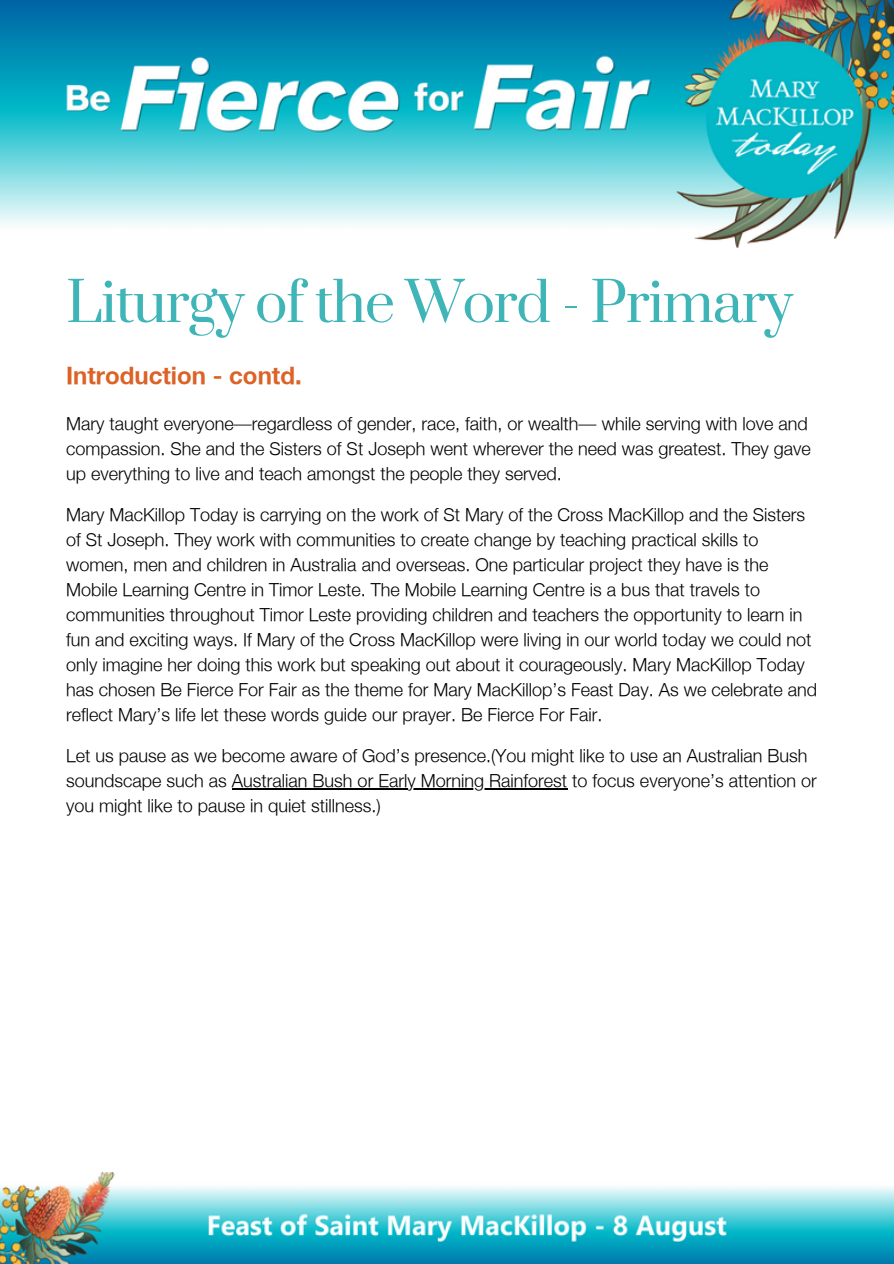
<style>
.page{position:relative;width:894px;height:1264px;background:#fff}
.page>*{position:absolute;margin:0;border:0;box-sizing:border-box;transform-origin:0 0}
.t1{font:54px "Prata";letter-spacing:-.025em;color:#40b5b8}
.t2{font:700 24px "Helvetica Neue";color:#dc6226}
.t3{font:300 18px/25px "Helvetica Neue";color:#000}
</style>
<div class="page">
<img style="left:0;top:1172px;width:893px;height:91px">
<img style="left:0;top:0;width:893px;height:248px">
<hr style="left:232px;top:788px;width:335px;height:1px;background:#000">
<h2 class="t1" style="left:66px;top:268px;width:728px">Liturgy of the Word - Primary</h2>
<p class="t2" style="left:66px;top:360px;width:237px">Introduction - contd.</p>
<p class="t3" style="left:66px;top:410px;width:746px">Mary taught everyone—regardless of gender, race, faith, or wealth— while serving with love and compassion. She and the Sisters of St Joseph went wherever the need was greatest. They gave up everything to live and teach amongst the people they served.</p>
<p class="t3" style="left:66px;top:501px;width:752px">Mary MacKillop Today is carrying on the work of St Mary of the Cross MacKillop and the Sisters of St Joseph. They work with communities to create change by teaching practical skills to women, men and children in Australia and overseas. One particular project they have is the Mobile Learning Centre in Timor Leste. The Mobile Learning Centre is a bus that travels to communities throughout Timor Leste providing children and teachers the opportunity to learn in fun and exciting ways. If Mary of the Cross MacKillop were living in our world today we could not only imagine her doing this work but speaking out about it courageously. Mary MacKillop Today has chosen Be Fierce For Fair as the theme for Mary MacKillop’s Feast Day. As we celebrate and reflect Mary’s life let these words guide our prayer. Be Fierce For Fair.</p>
<p class="t3" style="left:66px;top:742px;width:752px">Let us pause as we become aware of God’s presence.(You might like to use an Australian Bush soundscape such as Australian Bush or Early Morning Rainforest to focus everyone’s attention or you might like to pause in quiet stillness.)</p>
</div>
